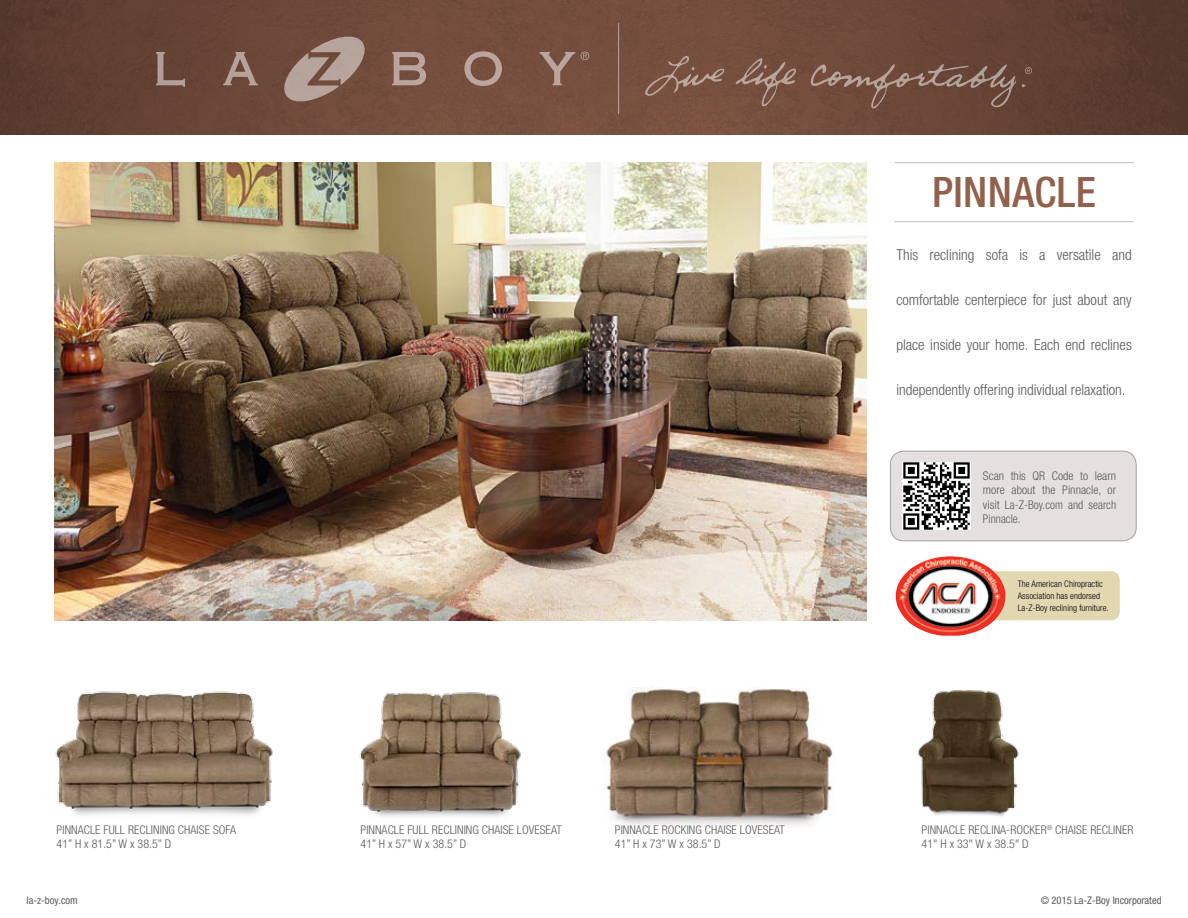
<style>
.page{position:relative;width:1188px;height:918px;background:#fff}
.page>*{position:absolute;margin:0;border:0;box-sizing:border-box;transform-origin:0 0}
.t1{font:500 condensed 42px "Helvetica Neue";letter-spacing:.01em;color:#92614c}
.t2{font:300 condensed 15px "Helvetica Neue";color:#58595b}
.t3{font:300 condensed 12px/14.4px "Helvetica Neue";letter-spacing:.005em;color:#58595b}
.t4{font:condensed 10.5px "Helvetica Neue";color:#58595b}
.t5{font:300 condensed 9px/12px "Helvetica Neue";letter-spacing:.005em;color:#000}
</style>
<div class="page">
<img style="left:606px;top:688px;width:228px;height:138px">
<img style="left:0;top:0;width:1188px;height:135px">
<img style="left:54px;top:162px;width:813px;height:459px">
<hr style="left:894px;top:221px;width:240px;height:1px;background:#c5bcb8">
<hr style="left:894px;top:162px;width:240px;height:1px;background:#c5bcb8">
<img style="left:359px;top:692px;width:162px;height:125px">
<img style="left:55px;top:691px;width:218px;height:124px">
<img style="left:917px;top:690px;width:102px;height:126px">
<svg style="left:156px;top:52px;width:29px;height:35px"></svg>
<svg style="left:223px;top:52px;width:35px;height:33px"></svg>
<svg style="left:280px;top:32px;width:89px;height:74px;background:#8d7063"></svg>
<svg style="left:392px;top:52px;width:34px;height:33px"></svg>
<svg style="left:464px;top:51px;width:38px;height:35px"></svg>
<svg style="left:539px;top:52px;width:36px;height:33px"></svg>
<svg style="left:581px;top:52px;width:8px;height:8px"></svg>
<svg style="left:1025px;top:67px;width:7px;height:7px"></svg>
<hr style="left:618px;top:23px;width:1px;height:91px;background:#fff">
<svg style="left:736px;top:58px;width:60px;height:49px;background:#815d4e"></svg>
<svg style="left:1022px;top:84px;width:4px;height:4px"></svg>
<svg style="left:645px;top:56px;width:80px;height:40px;background:#815c4c"></svg>
<svg style="left:811px;top:64px;width:205px;height:45px;background:#775648"></svg>
<div style="left:890px;top:451px;width:246px;height:90px;background:#e3e0df;border-radius:14px"></div>
<div style="left:890px;top:451px;width:247px;height:90px;border:1px solid #9fa1a4;border-radius:14px"></div>
<div style="left:963px;top:571px;width:157px;height:49px;background:#e2d7b1;border-radius:9px"></div>
<img style="left:896px;top:556px;width:110px;height:80px">
<img style="left:903px;top:462px;width:67px;height:68px">
<h1 class="t1" style="left:932px;top:167px;width:165px">PINNACLE</h1>
<p class="t2" style="left:896px;top:246px;width:237px">This reclining sofa is a versatile and</p>
<p class="t2" style="left:896px;top:291px;width:237px">comfortable centerpiece for just about any</p>
<p class="t2" style="left:896px;top:336px;width:237px">place inside your home. Each end reclines</p>
<p class="t2" style="left:896px;top:381px;width:231px">independently offering individual relaxation.</p>
<p class="t3" style="left:983px;top:468px;width:135px;text-align:justify">Scan this QR Code to learn more about the Pinnacle, or visit La-Z-Boy.com and search Pinnacle.</p>
<p class="t3" style="left:57px;top:822px;width:181px">PINNACLE FULL RECLINING CHAISE SOFA<br>41” H x 81.5” W x 38.5” D</p>
<p class="t3" style="left:361px;top:822px;width:203px">PINNACLE FULL RECLINING CHAISE LOVESEAT<br>41” H x 57” W x 38.5” D</p>
<p class="t3" style="left:615px;top:822px;width:171px">PINNACLE ROCKING CHAISE LOVESEAT<br>41” H x 73” W x 38.5” D</p>
<p class="t5" style="left:1018px;top:577px;width:92px">The American Chiropractic<br>Association has endorsed<br>La-Z-Boy reclining furniture.</p>
<p class="t3" style="left:922px;top:822px;width:213px">PINNACLE RECLINA-ROCKER<sup>®</sup> CHAISE RECLINER<br>41" H x 33" W x 38.5" D</p>
<p class="t4" style="left:27px;top:895px;width:53px">la-z-boy.com</p>
<p class="t4" style="left:1041px;top:895px;width:122px">© 2015 La-Z-Boy Incorporated</p>
</div>
